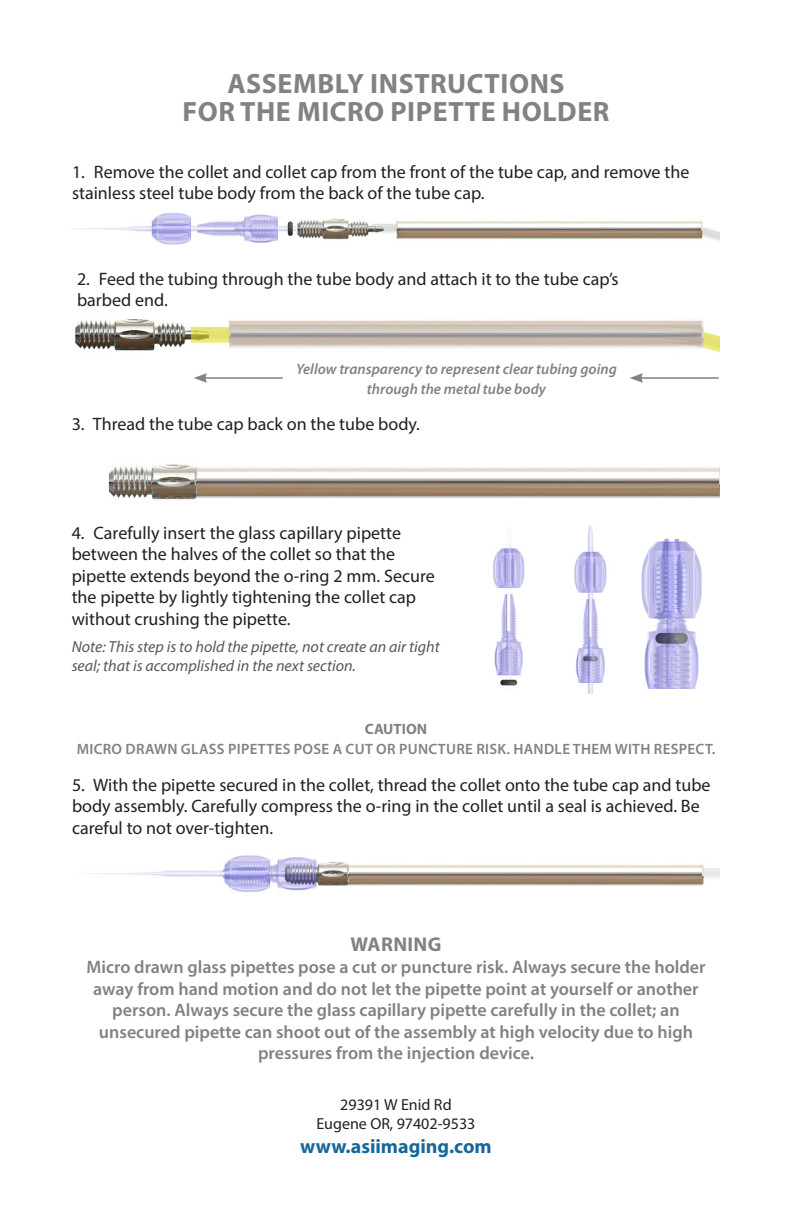
<style>
.page{position:relative;width:792px;height:1224px;background:#fff}
.page>*{position:absolute;margin:0;border:0;box-sizing:border-box;transform-origin:0 0}
.t1{font:700 28px "Myriad Pro";letter-spacing:.02em;color:#808285}
.t2{font:700 20px "Myriad Pro";color:#16689b}
.t3{font:700 20px "Myriad Pro";letter-spacing:.02em;color:#808285}
.t4{font:18px/21.6px "Myriad Pro";color:#231f20}
.t5{font:600 18px/21.6px "Myriad Pro";color:#808285;text-align:center}
.t6{font:italic 16px/19.2px "Myriad Pro";color:#57585a}
.t7{font:16px "Myriad Pro";color:#231f20}
.t8{font:600 15px "Myriad Pro";letter-spacing:.02em;color:#808285}
.t9{font:italic 600 15px/20px "Myriad Pro";color:#808285;text-align:center}
.t10{font:700 15px "Myriad Pro";color:#808285}
</style>
<div class="page">
<img style="left:87px;top:855px;width:633px;height:37px">
<img style="left:75px;top:319px;width:645px;height:34px">
<img style="left:108px;top:464px;width:612px;height:36px">
<img style="left:72px;top:213px;width:648px;height:32px">
<img style="left:493px;top:544px;width:32px;height:142px">
<img style="left:574px;top:525px;width:33px;height:169px">
<img style="left:641px;top:539px;width:61px;height:150px">
<hr style="left:204px;top:377px;width:79px;height:2px;background:#808285">
<svg style="left:194px;top:373px;width:13px;height:10px"></svg>
<hr style="left:640px;top:377px;width:79px;height:2px;background:#808285">
<svg style="left:630px;top:373px;width:13px;height:10px"></svg>
<p class="t1" style="left:227px;top:65px;width:339px">ASSEMBLY INSTRUCTIONS</p>
<p class="t1" style="left:183px;top:93px;width:428px">FOR THE MICRO PIPETTE HOLDER</p>
<p class="t4" style="left:72px;top:160px;width:619px">1. Remove the collet and collet cap from the front of the tube cap, and remove the stainless steel tube body from the back of the tube cap.</p>
<p class="t4" style="left:77px;top:268px;width:543px">2. Feed the tubing through the tube body and attach it to the tube cap’s</p>
<p class="t4" style="left:77px;top:289px;width:92px">barbed end.</p>
<p class="t9" style="left:296px;top:358px;width:322px">Yellow transparency to represent clear tubing going through the metal tube body</p>
<p class="t4" style="left:72px;top:413px;width:350px">3. Thread the tube cap back on the tube body.</p>
<p class="t4" style="left:72px;top:521px;width:365px">4. Carefully insert the glass capillary pipette between the halves of the collet so that the pipette extends beyond the o-ring 2 mm. Secure the pipette by lightly tightening the collet cap without crushing the pipette.</p>
<p class="t6" style="left:72px;top:637px;width:370px">Note: This step is to hold the pipette, not create an air tight seal; that is accomplished in the next section.</p>
<p class="t10" style="left:365px;top:719px;width:64px">CAUTION</p>
<p class="t8" style="left:77px;top:739px;width:640px">MICRO DRAWN GLASS PIPETTES POSE A CUT OR PUNCTURE RISK. HANDLE THEM WITH RESPECT.</p>
<p class="t4" style="left:72px;top:774px;width:640px">5. With the pipette secured in the collet, thread the collet onto the tube cap and tube body assembly. Carefully compress the o-ring in the collet until a seal is achieved. Be careful to not over-tighten.</p>
<p class="t3" style="left:351px;top:932px;width:92px">WARNING</p>
<p class="t5" style="left:86px;top:956px;width:621px">Micro drawn glass pipettes pose a cut or puncture risk. Always secure the holder away from hand motion and do not let the pipette point at yourself or another person. Always secure the glass capillary pipette carefully in the collet; an unsecured pipette can shoot out of the assembly at high velocity due to high pressures from the injection device.</p>
<p class="t7" style="left:340px;top:1094px;width:113px">29391 W Enid Rd</p>
<p class="t7" style="left:317px;top:1114px;width:160px">Eugene OR, 97402-9533</p>
<p class="t2" style="left:300px;top:1133px;width:193px">www.asiimaging.com</p>
</div>
